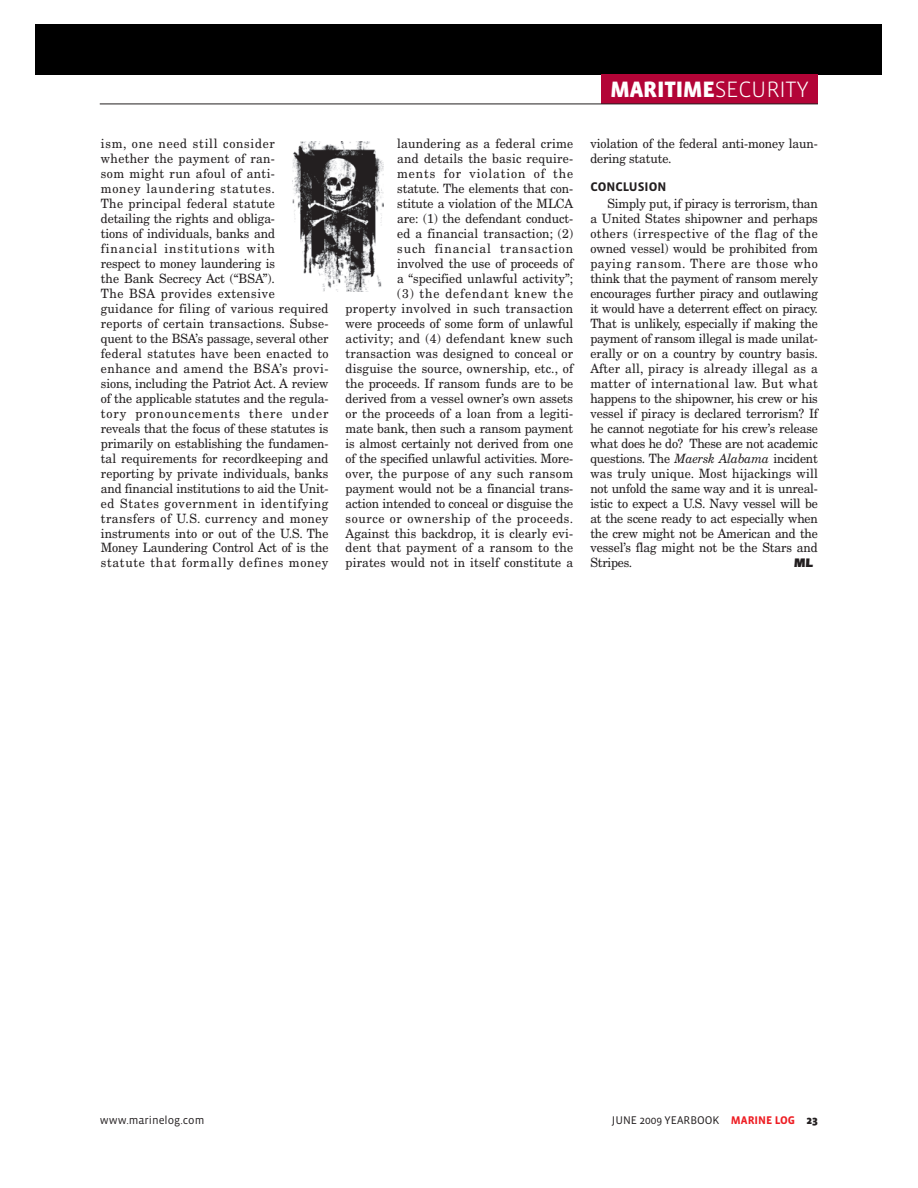
<style>
.page{position:relative;width:918px;height:1188px;background:#fff}
.page>*{position:absolute;margin:0;border:0;box-sizing:border-box;transform-origin:0 0}
.t1{font:900 22.8px "Vista Sans";letter-spacing:-.01em;color:#fff}
.t2{font:12.9px/15px "New Century Schlbk";letter-spacing:.005em;color:#231f20;scale:.95 1}
.t3{font:700 12.9px "Vista Sans";color:#231f20}
.t4{font:900 12.9px "Itc Eras";color:#231f20;scale:.95 1}
.t5{font:11.4px "Vista Sans";color:#231f20}
.s1{font-weight:300}
.s2{font-style:italic}
.s3{font-weight:700;color:#ee1e24}
.s4{font-weight:900}
</style>
<div class="page">
<div style="left:36px;top:24px;width:22px;height:51px;background:#000"></div>
<div style="left:48px;top:24px;width:834px;height:51px;background:#000"></div>
<div style="left:601px;top:74px;width:217px;height:30px;background:#b30437"></div>
<hr style="left:100px;top:104px;width:718px;height:1px;background:#231f20">
<img style="left:293px;top:142px;width:90px;height:150px">
<h1 class="t1" style="left:610px;top:80px;width:200px">MARITIME<span class="s1">SECURITY</span></h1>
<p class="t2" style="left:101px;top:138px;width:241px">ism, one need still consider<br>whether the payment of ran-<br>som might run afoul of anti-<br>money laundering statutes.<br>The principal federal statute<br>detailing the rights and obliga-<br>tions of individuals, banks and financial institutions with<br>respect to money laundering is<br>the Bank Secrecy Act (“BSA”).<br>The BSA provides extensive guidance for filing of various required reports of certain transactions. Subse&shy;quent to the BSA’s passage, several other federal statutes have been enacted to enhance and amend the BSA’s provi&shy;sions, including the Patriot Act. A review of the applicable statutes and the regula&shy;tory pronouncements there under reveals that the focus of these statutes is primarily on establishing the fundamen&shy;tal requirements for recordkeeping and reporting by private individuals, banks and financial institutions to aid the Unit&shy;ed States government in identifying transfers of U.S. currency and money instruments into or out of the U.S. The Money Laundering Control Act of is the statute that formally defines money</p>
<p class="t2" style="left:346px;top:138px;width:241px;text-align:right">laundering as a federal crime<br>and details the basic require-<br>ments for violation of the<br>statute. The elements that con-<br>stitute a violation of the MLCA<br>are: (1) the defendant conduct-<br>ed a financial transaction; (2)<br>such financial transaction<br>involved the use of proceeds of<br>a “specified unlawful activity”;<br>(3) the defendant knew the property involved in such transaction were proceeds of some form of unlawful activity; and (4) defendant knew such transaction was designed to conceal or disguise the source, ownership, etc., of the proceeds. If ransom funds are to be derived from a vessel owner’s own assets or the proceeds of a loan from a legiti&shy;mate bank, then such a ransom payment is almost certainly not derived from one of the specified unlawful activities. More&shy;over, the purpose of any such ransom payment would not be a financial trans&shy;action intended to conceal or disguise the source or ownership of the proceeds.<br>Against this backdrop, it is clearly evi&shy;dent that payment of a ransom to the pirates would not in itself constitute a</p>
<p class="t2" style="left:590px;top:138px;width:241px">violation of the federal anti-money laun&shy;dering statute.</p>
<p class="t3" style="left:590px;top:181px;width:78px">CONCLUSION</p>
<p class="t2" style="left:590px;top:197px;width:241px;text-align:justify;text-indent:17px">Simply put, if piracy is terrorism, than a United States shipowner and perhaps others (irrespective of the flag of the owned vessel) would be prohibited from paying ransom. There are those who think that the payment of ransom merely encourages further piracy and outlawing it would have a deterrent effect on piracy.<br>That is unlikely, especially if making the payment of ransom illegal is made unilat&shy;erally or on a country by country basis.<br>After all, piracy is already illegal as a matter of international law. But what happens to the shipowner, his crew or his vessel if piracy is declared terrorism? If he cannot negotiate for his crew’s release what does he do? These are not academic questions. The <span class="s2">Maersk Alabama</span> incident was truly unique. Most hijackings will not unfold the same way and it is unreal&shy;istic to expect a U.S. Navy vessel will be at the scene ready to act especially when the crew might not be American and the vessel’s flag might not be the Stars and Stripes.</p>
<p class="t4" style="left:794px;top:559px;width:22px">ML</p>
<p class="t5" style="left:100px;top:1115px;width:106px">www.marinelog.com</p>
<p class="t5" style="left:612px;top:1115px;width:207px">JUNE 2009 YEARBOOK <span class="s3">MARINE LOG</span> <span class="s4">23</span></p>
</div>
